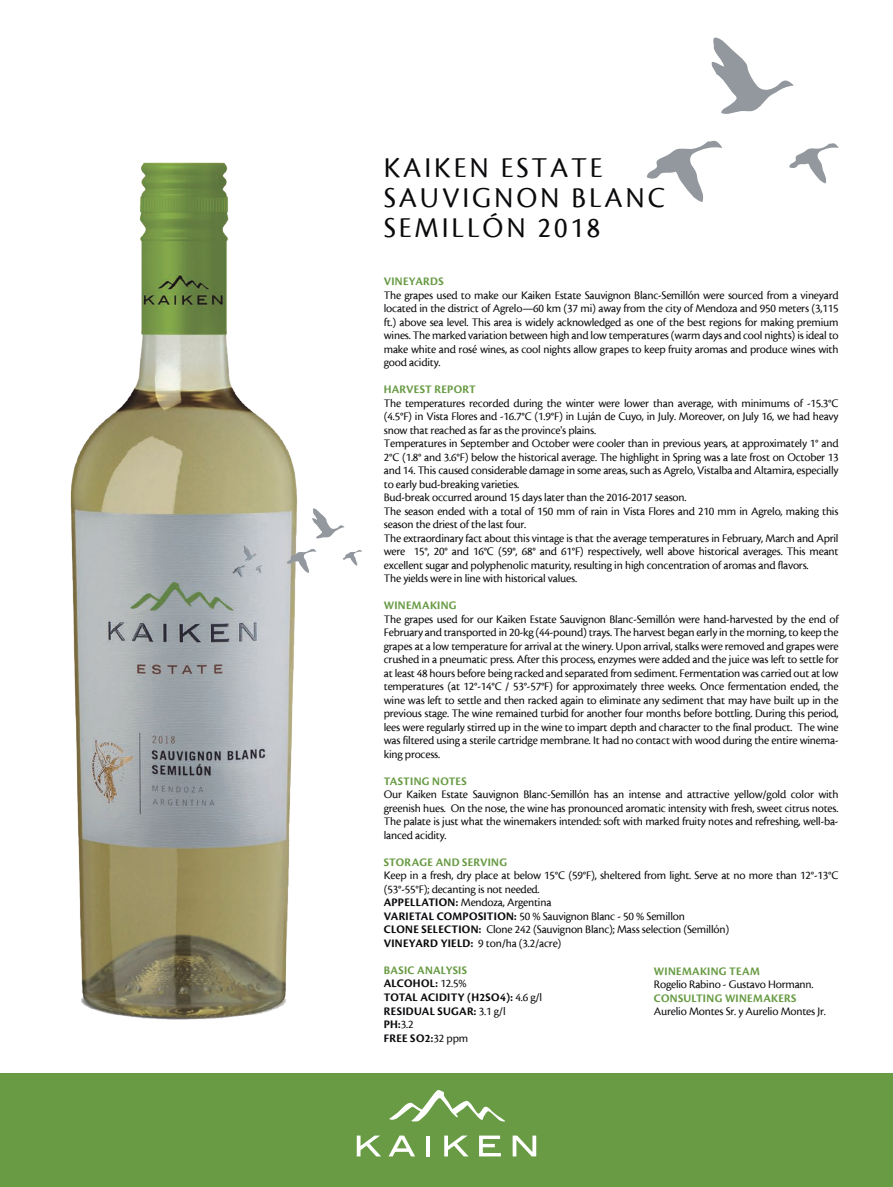
<style>
.page{position:relative;width:893px;height:1187px;background:#fff}
.page>*{position:absolute;margin:0;border:0;box-sizing:border-box;transform-origin:0 0}
.t1{font:30px/30px "Cronos MM";letter-spacing:.1em;color:#0b090c}
.t2{font:12px/13.5px "Cronos MM";letter-spacing:-.015em;color:#0b090c;text-align:justify}
.t3{font:12px "Cronos Pro Bold Disp";letter-spacing:.025em;color:#689b44}
.t4{font:12px/13.5px "Cronos Pro Bold Disp";letter-spacing:.025em;color:#0b090c}
.s1{font-family:"Cronos Pro Bold Disp"}
.s2{color:#689b44}
.s3{font-family:"Cronos MM"}
</style>
<div class="page">
<img style="left:70px;top:162px;width:247px;height:858px">
<div style="left:0;top:1073px;width:893px;height:113px;background:#689b44"></div>
<svg style="left:711px;top:38px;width:83px;height:76px"></svg>
<svg style="left:647px;top:140px;width:75px;height:62px"></svg>
<svg style="left:789px;top:143px;width:49px;height:40px"></svg>
<svg style="left:312px;top:508px;width:33px;height:31px"></svg>
<svg style="left:287px;top:548px;width:29px;height:25px"></svg>
<svg style="left:343px;top:550px;width:19px;height:15px"></svg>
<svg style="left:357px;top:1135px;width:24px;height:21px"></svg>
<svg style="left:389px;top:1135px;width:26px;height:21px"></svg>
<hr style="left:426px;top:1135px;width:4px;height:21px;background:#fff">
<svg style="left:444px;top:1135px;width:24px;height:21px"></svg>
<svg style="left:479px;top:1135px;width:22px;height:21px"></svg>
<svg style="left:513px;top:1135px;width:23px;height:21px"></svg>
<svg style="left:389px;top:1090px;width:116px;height:31px"></svg>
<h1 class="t1" style="left:384px;top:153px;width:283px">KAIKEN ESTATE<br>SAUVIGNON BLANC<br>SEMILLÓN 2018</h1>
<p class="t3" style="left:384px;top:274px;width:61px">VINEYARDS</p>
<p class="t2" style="left:384px;top:288px;width:456px">The grapes used to make our Kaiken Estate Sauvignon Blanc-Semillón were sourced from a vineyard located in the district of Agrelo—60 km (37 mi) away from the city of Mendoza and 950 meters (3,115 ft.) above sea level. This area is widely acknowledged as one of the best regions for making premium wines. The marked variation between high and low temperatures (warm days and cool nights) is ideal to make white and rosé wines, as cool nights allow grapes to keep fruity aromas and produce wines with good acidity.</p>
<p class="t3" style="left:384px;top:382px;width:94px">HARVEST REPORT</p>
<p class="t2" style="left:384px;top:396px;width:456px;text-align:left">The temperatures recorded during the winter were lower than average, with minimums of -15.3°C (4.5°F) in Vista Flores and -16.7°C (1.9°F) in Luján de Cuyo, in July. Moreover, on July 16, we had heavy snow that reached as far as the province's plains.<br>Temperatures in September and October were cooler than in previous years, at approximately 1° and 2°C (1.8° and 3.6°F) below the historical average. The highlight in Spring was a late frost on October 13 and 14. This caused considerable damage in some areas, such as Agrelo, Vistalba and Altamira, especially to early bud-breaking varieties.<br>Bud-break occurred around 15 days later than the 2016-2017 season.<br>The season ended with a total of 150 mm of rain in Vista Flores and 210 mm in Agrelo, making this season the driest of the last four.<br>The extraordinary fact about this vintage is that the average temperatures in February, March and April were 15°, 20° and 16°C (59°, 68° and 61°F) respectively, well above historical averages. This meant excellent sugar and polyphenolic maturity, resulting in high concentration of aromas and flavors.<br>The yields were in line with historical values.</p>
<p class="t3" style="left:384px;top:598px;width:74px">WINEMAKING</p>
<p class="t2" style="left:384px;top:612px;width:456px">The grapes used for our Kaiken Estate Sauvignon Blanc-Semillón were hand-harvested by the end of February and transported in 20-kg (44-pound) trays. The harvest began early in the morning, to keep the grapes at a low temperature for arrival at the winery. Upon arrival, stalks were removed and grapes were crushed in a pneumatic press. After this process, enzymes were added and the juice was left to settle for at least 48 hours before being racked and separated from sediment. Fermentation was carried out at low temperatures (at 12°-14°C / 53°-57°F) for approximately three weeks. Once fermentation ended, the wine was left to settle and then racked again to eliminate any sediment that may have built up in the previous stage. The wine remained turbid for another four months before bottling. During this period, lees were regularly stirred up in the wine to impart depth and character to the final product. The wine was filtered using a sterile cartridge membrane. It had no contact with wood during the entire winema&shy;king process.</p>
<p class="t3" style="left:384px;top:774px;width:85px">TASTING NOTES</p>
<p class="t2" style="left:384px;top:788px;width:456px">Our Kaiken Estate Sauvignon Blanc-Semillón has an intense and attractive yellow/gold color with greenish hues. On the nose, the wine has pronounced aromatic intensity with fresh, sweet citrus notes.<br>The palate is just what the winemakers intended: soft with marked fruity notes and refreshing, well-ba&shy;lanced acidity.</p>
<p class="t3" style="left:384px;top:855px;width:125px">STORAGE AND SERVING</p>
<p class="t2" style="left:384px;top:869px;width:456px;text-align:left">Keep in a fresh, dry place at below 15°C (59°F), sheltered from light. Serve at no more than 12°-13°C (53°-55°F); decanting is not needed.<br><span class="s1">APPELLATION:</span> Mendoza, Argentina<br><span class="s1">VARIETAL COMPOSITION:</span> 50 % Sauvignon Blanc - 50 % Semillon<br><span class="s1">CLONE SELECTION:</span> Clone 242 (Sauvignon Blanc); Mass selection (Semillón)<br><span class="s1">VINEYARD YIELD:</span> 9 ton/ha (3.2/acre)</p>
<p class="t4" style="left:384px;top:963px;width:160px"><span class="s2">BASIC ANALYSIS<br></span>ALCOHOL: <span class="s3">12.5%<br></span>TOTAL ACIDITY (H2SO4): <span class="s3">4.6 g/l<br></span>RESIDUAL SUGAR: <span class="s3">3.1 g/l<br></span>PH:<span class="s3">3.2<br></span>FREE SO2:<span class="s3">32 ppm</span></p>
<p class="t3" style="left:654px;top:963px;width:108px">WINEMAKING TEAM</p>
<p class="t2" style="left:654px;top:977px;width:161px">Rogelio Rabino - Gustavo Hormann.</p>
<p class="t3" style="left:654px;top:990px;width:144px">CONSULTING WINEMAKERS</p>
<p class="t2" style="left:654px;top:1004px;width:173px">Aurelio Montes Sr. y Aurelio Montes Jr.</p>
</div>
